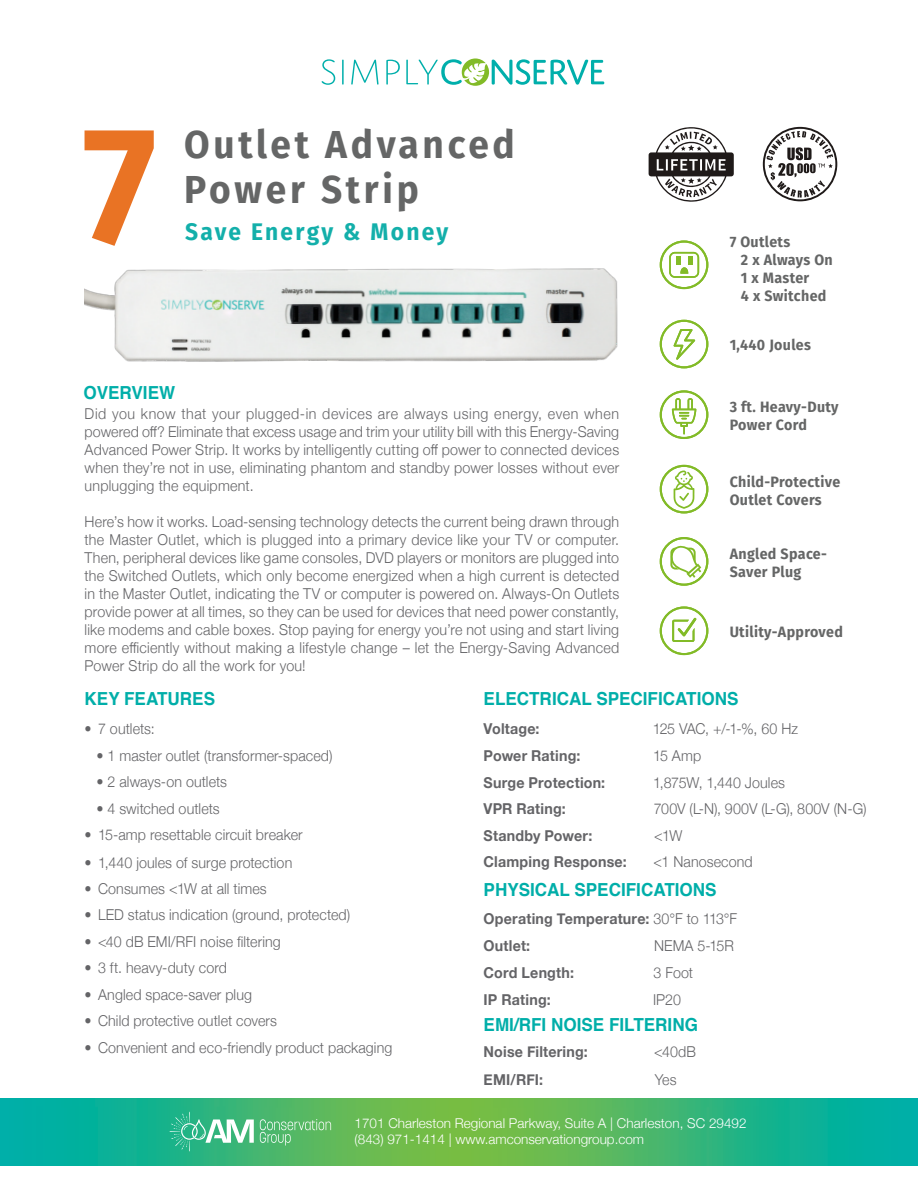
<style>
.page{position:relative;width:918px;height:1188px;background:#fff}
.page>*{position:absolute;margin:0;border:0;box-sizing:border-box;transform-origin:0 0}
.Table_body{font:700 166.8px "Fira Sans";color:#e97324;scale:.95 1}
.Table_body-2{font:700 39px "Fira Sans";letter-spacing:.1em;color:#656666;scale:.95 1}
.Table_body-3{font:700 24px "Fira Sans";letter-spacing:.1em;color:#13afaa;scale:.95 1}
.Table_Header{font:700 18px "Helvetica";color:#00aea9;scale:.95 1}
.Description{font:300 15px/18px "Helvetica Neue";letter-spacing:.01em;color:#646467;text-align:justify;scale:.95 1}
.Bullets{font:300 15px "Helvetica Neue";letter-spacing:.005em;color:#646467;scale:.95 1}
.Bullets-2{font:700 15px "Helvetica Neue";letter-spacing:.015em;color:#646467;scale:.95 1}
.Table_body-4{font:700 15px/18px "Fira Sans";letter-spacing:.025em;color:#656666;scale:.95 1}
.Bullets-3{font:300 15px "Helvetica Neue";letter-spacing:-.025em;color:#646467;scale:.95 1}
.t1{font:300 13.5px "Helvetica Neue";color:#fff}
.s1{font-weight:300}
</style>
<div class="page">
<img style="left:0;top:1098px;width:918px;height:68px">
<svg style="left:322px;top:59px;width:13px;height:26px"></svg>
<svg style="left:342px;top:60px;width:2px;height:25px"></svg>
<svg style="left:351px;top:60px;width:28px;height:25px"></svg>
<svg style="left:386px;top:60px;width:14px;height:25px"></svg>
<svg style="left:406px;top:58px;width:198px;height:28px"></svg>
<svg style="left:649px;top:127px;width:85px;height:75px"></svg>
<svg style="left:763px;top:127px;width:74px;height:74px"></svg>
<img style="left:85px;top:268px;width:533px;height:94px">
<svg style="left:660px;top:240px;width:48px;height:49px"></svg>
<svg style="left:660px;top:320px;width:48px;height:48px"></svg>
<svg style="left:660px;top:390px;width:48px;height:49px"></svg>
<svg style="left:660px;top:465px;width:48px;height:48px"></svg>
<svg style="left:660px;top:537px;width:48px;height:49px"></svg>
<svg style="left:660px;top:606px;width:48px;height:49px"></svg>
<svg style="left:260px;top:1119px;width:71px;height:27px;background:#69c078"></svg>
<svg style="left:169px;top:1112px;width:85px;height:40px;background:#5cc59c"></svg>
<p class="Table_body" style="left:82px;top:45px;width:80px">7</p>
<p class="Table_body-2" style="left:184px;top:112px;width:349px">Outlet Advanced</p>
<p class="Table_body-2" style="left:184px;top:157px;width:248px">Power Strip</p>
<p class="Table_body-3" style="left:185px;top:211px;width:279px">Save Energy &amp; Money</p>
<p class="Table_body-4" style="left:730px;top:232px;width:65px">7 Outlets</p>
<p class="Table_body-4" style="left:741px;top:250px;width:98px">2 x Always On</p>
<p class="Table_body-4" style="left:741px;top:268px;width:74px">1 x Master</p>
<p class="Table_body-4" style="left:741px;top:286px;width:92px">4 x Switched</p>
<p class="Table_body-4" style="left:730px;top:335px;width:87px">1,440 Joules</p>
<p class="Table_Header" style="left:83px;top:378px;width:98px">OVERVIEW</p>
<p class="Table_body-4" style="left:730px;top:397px;width:116px">3 ft. Heavy-Duty<br>Power Cord</p>
<p class="Description" style="left:85px;top:404px;width:564px">Did you know that your plugged-in devices are always using energy, even when powered off? Eliminate that excess usage and trim your utility bill with this Energy-Saving Advanced Power Strip. It works by intelligently cutting off power to connected devices when they’re not in use, eliminating phantom and standby power losses without ever unplugging the equipment.</p>
<p class="Description" style="left:85px;top:512px;width:564px">Here’s how it works. Load-sensing technology detects the current being drawn through the Master Outlet, which is plugged into a primary device like your TV or computer.<br>Then, peripheral devices like game consoles, DVD players or monitors are plugged into the Switched Outlets, which only become energized when a high current is detected in the Master Outlet, indicating the TV or computer is powered on. Always-On Outlets provide power at all times, so they can be used for devices that need power constantly, like modems and cable boxes. Stop paying for energy you’re not using and start living more efficiently without making a lifestyle change – let the Energy-Saving Advanced Power Strip do all the work for you!</p>
<p class="Table_Header" style="left:85px;top:684px;width:139px">KEY FEATURES</p>
<p class="Description" style="left:85px;top:718px;width:75px">• 7 outlets:</p>
<p class="Bullets" style="left:96px;top:743px;width:250px">• 1 master outlet (transformer-spaced)</p>
<p class="Bullets" style="left:96px;top:770px;width:139px">• 2 always-on outlets</p>
<p class="Bullets" style="left:96px;top:796px;width:131px">• 4 switched outlets</p>
<p class="Description" style="left:85px;top:825px;width:231px">• 15-amp resettable circuit breaker</p>
<p class="Description" style="left:85px;top:853px;width:220px">• 1,440 joules of surge protection</p>
<p class="Description" style="left:85px;top:878px;width:193px">• Consumes &lt;1W at all times</p>
<p class="Description" style="left:85px;top:905px;width:281px">• LED status indication (ground, protected)</p>
<p class="Description" style="left:85px;top:932px;width:208px">• &lt;40 dB EMI/RFI noise filtering</p>
<p class="Description" style="left:85px;top:958px;width:151px">• 3 ft. heavy-duty cord</p>
<p class="Description" style="left:85px;top:985px;width:178px">• Angled space-saver plug</p>
<p class="Description" style="left:85px;top:1011px;width:204px">• Child protective outlet covers</p>
<p class="Description" style="left:85px;top:1038px;width:326px">• Convenient and eco-friendly product packaging</p>
<p class="Table_body-4" style="left:730px;top:471px;width:118px">Child-Protective<br>Outlet Covers</p>
<p class="Table_body-4" style="left:730px;top:544px;width:104px">Angled Space-</p>
<p class="Table_body-4" style="left:730px;top:562px;width:77px">Saver Plug</p>
<p class="Table_body-4" style="left:730px;top:622px;width:121px">Utility-Approved</p>
<p class="Table_Header" style="left:484px;top:684px;width:270px">ELECTRICAL SPECIFICATIONS</p>
<p class="Bullets-2" style="left:484px;top:717px;width:60px">Voltage:</p>
<p class="Bullets-3" style="left:653px;top:716px;width:154px">125 VAC, +/-1-%, 60 Hz</p>
<p class="Bullets-2" style="left:484px;top:744px;width:104px">Power Rating:</p>
<p class="Bullets" style="left:653px;top:744px;width:52px">15 Amp</p>
<p class="Bullets-2" style="left:484px;top:770px;width:130px">Surge Protection:</p>
<p class="Bullets" style="left:653px;top:770px;width:140px">1,875W, 1,440 Joules</p>
<p class="Bullets-2" style="left:484px;top:797px;width:88px">VPR Rating:</p>
<p class="Bullets" style="left:654px;top:797px;width:226px">700V (L-N), 900V (L-G), 800V (N-G)</p>
<p class="Bullets-2" style="left:484px;top:824px;width:116px">Standby Power:</p>
<p class="Bullets" style="left:654px;top:823px;width:31px">&lt;1W</p>
<p class="Bullets-2" style="left:484px;top:850px;width:152px">Clamping Response:</p>
<p class="Bullets" style="left:653px;top:850px;width:106px">&lt;1 Nanosecond</p>
<p class="Table_Header" style="left:484px;top:875px;width:247px">PHYSICAL SPECIFICATIONS</p>
<p class="Bullets-2" style="left:484px;top:907px;width:269px">Operating Temperature: <span class="s1">30°F to 113°F</span></p>
<p class="Bullets-2" style="left:484px;top:934px;width:51px">Outlet:</p>
<p class="Bullets" style="left:654px;top:934px;width:85px">NEMA 5-15R</p>
<p class="Bullets-2" style="left:484px;top:961px;width:97px">Cord Length:</p>
<p class="Bullets" style="left:654px;top:961px;width:43px">3 Foot</p>
<p class="Bullets-2" style="left:484px;top:988px;width:72px">IP Rating:</p>
<p class="Bullets" style="left:653px;top:987px;width:31px">IP20</p>
<p class="Table_Header" style="left:484px;top:1010px;width:227px">EMI/RFI NOISE FILTERING</p>
<p class="Bullets-2" style="left:484px;top:1040px;width:111px">Noise Filtering:</p>
<p class="Bullets" style="left:654px;top:1040px;width:45px">&lt;40dB</p>
<p class="Bullets-2" style="left:484px;top:1068px;width:64px">EMI/RFI:</p>
<p class="Bullets" style="left:655px;top:1067px;width:25px">Yes</p>
<p class="t1" style="left:355px;top:1112px;width:393px">1701 Charleston Regional Parkway, Suite A | Charleston, SC 29492</p>
<p class="t1" style="left:355px;top:1128px;width:291px">(843) 971-1414 | www.amconservationgroup.com</p>
</div>
